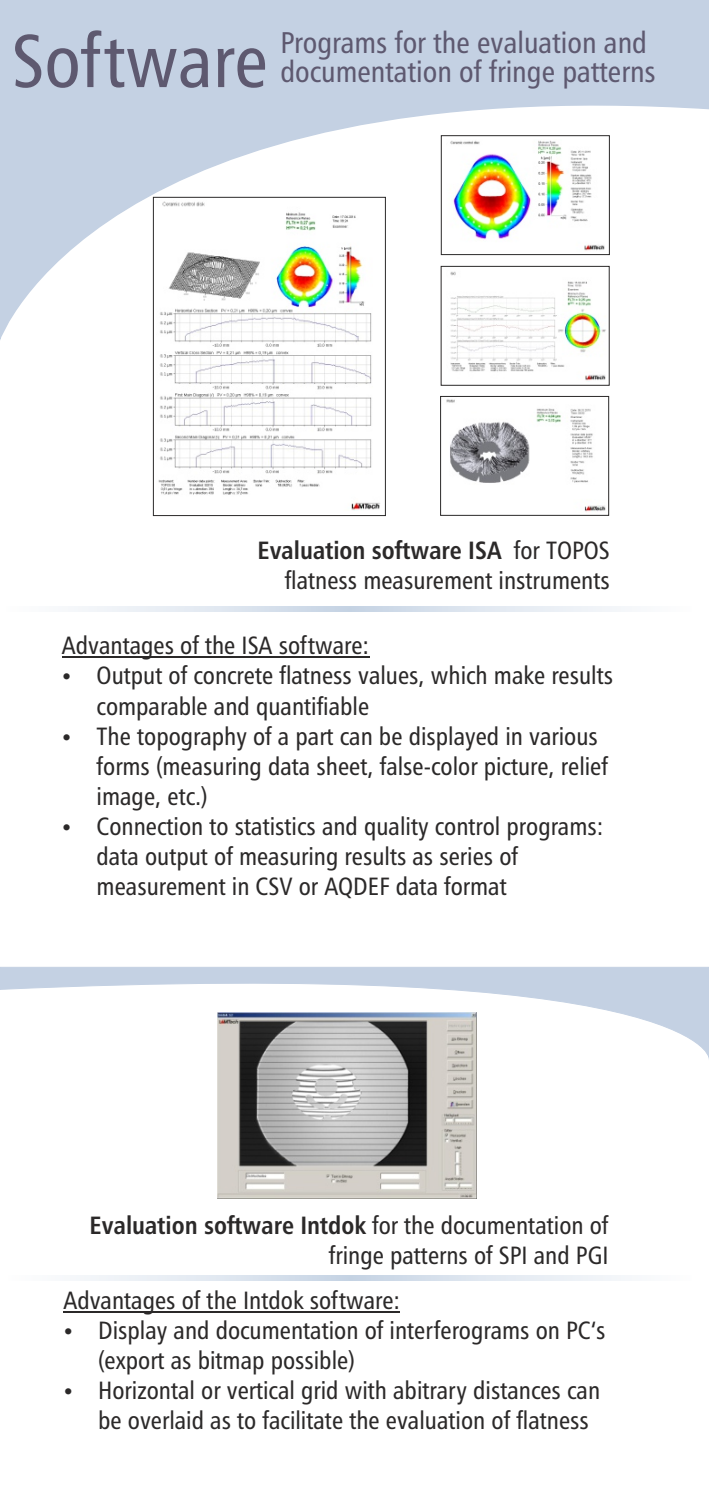
<style>
.page{position:relative;width:709px;height:1489px;background:#fff}
.page>*{position:absolute;margin:0;border:0;box-sizing:border-box;transform-origin:0 0}
.t1{font:75px "Humanist 777 BT Roman Condensed B";color:#5e5970}
.t2{font:30px/29px "Humanist 777 BT Roman Condensed B";color:#5e5970}
.t3{font:25px/30px "Humanist 777 BT Roman Condensed B";color:#2b2929}
.t4{font:25px "Humanist 777 BT Bold Condensed B";color:#2b2929}
.s1{font-family:"Humanist 777 BT Roman Condensed B"}
</style>
<div class="page">
<svg style="left:0;top:0;width:709px;height:340px;fill:#c4d1e3"></svg>
<svg style="left:0;top:966px;width:709px;height:91px"></svg>
<svg style="left:74px;top:607px;width:551px;height:5px"></svg>
<svg style="left:76px;top:1275px;width:549px;height:5px"></svg>
<hr style="left:62px;top:656px;width:307px;height:1px;background:#2b2929">
<hr style="left:63px;top:1310px;width:337px;height:1px;background:#2b2929">
<div style="left:153px;top:197px;width:232px;height:319px;border:1px solid #2b2929"></div>
<img style="left:156px;top:200px;width:226px;height:310px">
<img style="left:218px;top:1012px;width:258px;height:186px">
<div style="left:440px;top:396px;width:169px;height:119px;border:1px solid #2b2929"></div>
<div style="left:441px;top:135px;width:168px;height:120px;border:1px solid #2b2929"></div>
<img style="left:446px;top:399px;width:160px;height:113px">
<img style="left:446px;top:270px;width:160px;height:112px">
<img style="left:446px;top:140px;width:159px;height:111px">
<h1 class="t1" style="left:12px;top:30px;width:258px">Software</h1>
<p class="t2" style="left:280px;top:31px;width:377px">Programs for the evaluation and documentation of fringe patterns</p>
<p class="t4" style="left:257px;top:539px;width:354px">Evaluation software ISA <span class="s1">for TOPOS</span></p>
<p class="t3" style="left:285px;top:567px;width:326px">flatness measurement instruments</p>
<p class="t3" style="left:97px;top:632px;width:518px;text-indent:-35px">Advantages of the ISA software:<br>Output of concrete flatness values, which make results comparable and quantifiable<br>The topography of a part can be displayed in various forms (measuring data sheet, false-color picture, relief image, etc.)<br>Connection to statistics and quality control programs: data output of measuring results as series of measurement in CSV or AQDEF data format</p>
<p class="t4" style="left:90px;top:1214px;width:520px">Evaluation software Intdok <span class="s1">for the documentation of</span></p>
<p class="t3" style="left:329px;top:1242px;width:281px">fringe patterns of SPI and PGI</p>
<p class="t3" style="left:98px;top:1287px;width:509px;text-indent:-35px">Advantages of the Intdok software:<br>Display and documentation of interferograms on PC‘s (export as bitmap possible)<br>Horizontal or vertical grid with abitrary distances can be overlaid as to facilitate the evaluation of flatness</p>
</div>
